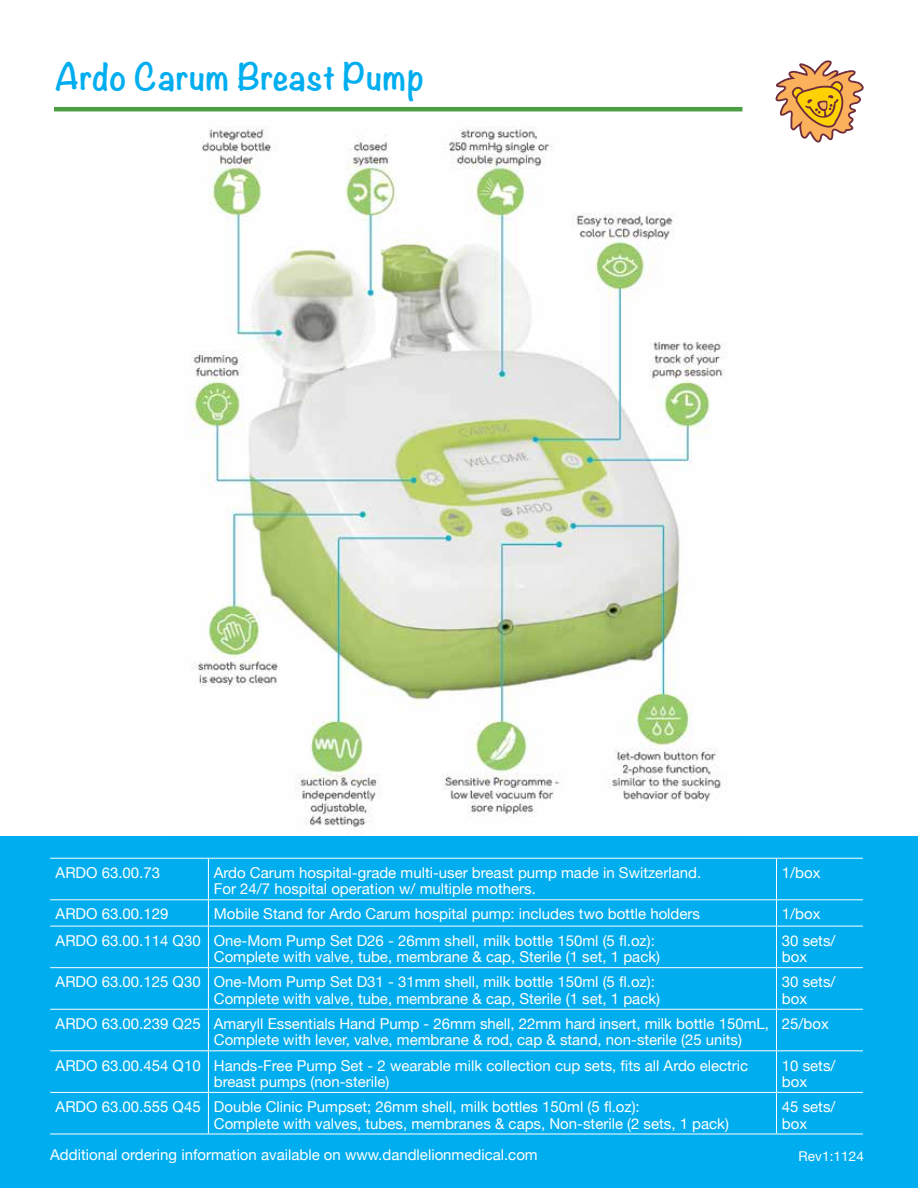
<style>
.page{position:relative;width:918px;height:1188px;background:#fff}
.page>*{position:absolute;margin:0;border:0;box-sizing:border-box;transform-origin:0 0}
.t1{font:700 33px "Noteworthy";letter-spacing:.01em;color:#00aeef}
.t2{font:15px/16.5px "Helvetica Neue";color:#fff}
.t3{font:13.5px "Helvetica Neue";letter-spacing:.01em;color:#fff}
</style>
<div class="page">
<img style="left:174px;top:109px;width:569px;height:725px">
<svg style="left:776px;top:60px;width:87px;height:83px"></svg>
<hr style="left:54px;top:107px;width:688px;height:4px;background:#4c9e45">
<div style="left:0;top:836px;width:918px;height:352px;background:#00aeef"></div>
<svg style="left:776px;top:900px;width:1px;height:26px"></svg>
<hr style="left:208px;top:926px;width:569px;height:1px;background:#fff">
<hr style="left:777px;top:926px;width:86px;height:1px;background:#fff">
<hr style="left:776px;top:926px;width:1px;height:41px;background:#fff">
<hr style="left:208px;top:967px;width:569px;height:1px;background:#fff">
<hr style="left:777px;top:967px;width:86px;height:1px;background:#fff">
<hr style="left:776px;top:968px;width:1px;height:41px;background:#fff">
<hr style="left:208px;top:1009px;width:569px;height:1px;background:#fff">
<hr style="left:777px;top:1009px;width:86px;height:1px;background:#fff">
<hr style="left:776px;top:1010px;width:1px;height:40px;background:#fff">
<hr style="left:208px;top:1050px;width:569px;height:1px;background:#fff">
<hr style="left:777px;top:1050px;width:86px;height:1px;background:#fff">
<hr style="left:776px;top:1051px;width:1px;height:41px;background:#fff">
<hr style="left:208px;top:1092px;width:569px;height:1px;background:#fff">
<hr style="left:777px;top:1092px;width:86px;height:1px;background:#fff">
<hr style="left:776px;top:1093px;width:1px;height:41px;background:#fff">
<hr style="left:208px;top:1134px;width:569px;height:1px;background:#fff">
<hr style="left:777px;top:1134px;width:86px;height:1px;background:#fff">
<hr style="left:208px;top:858px;width:569px;height:1px;background:#fff">
<hr style="left:777px;top:858px;width:86px;height:1px;background:#fff">
<hr style="left:776px;top:859px;width:1px;height:40px;background:#fff">
<hr style="left:208px;top:899px;width:569px;height:1px;background:#fff">
<hr style="left:777px;top:899px;width:86px;height:1px;background:#fff">
<hr style="left:50px;top:858px;width:158px;height:1px;background:#fff">
<hr style="left:208px;top:859px;width:1px;height:40px;background:#fff">
<hr style="left:50px;top:899px;width:158px;height:1px;background:#fff">
<svg style="left:208px;top:900px;width:1px;height:26px"></svg>
<hr style="left:50px;top:926px;width:158px;height:1px;background:#fff">
<hr style="left:208px;top:926px;width:1px;height:41px;background:#fff">
<hr style="left:50px;top:967px;width:158px;height:1px;background:#fff">
<hr style="left:208px;top:968px;width:1px;height:41px;background:#fff">
<hr style="left:50px;top:1009px;width:158px;height:1px;background:#fff">
<hr style="left:208px;top:1010px;width:1px;height:40px;background:#fff">
<hr style="left:50px;top:1050px;width:158px;height:1px;background:#fff">
<hr style="left:208px;top:1051px;width:1px;height:41px;background:#fff">
<hr style="left:50px;top:1092px;width:158px;height:1px;background:#fff">
<hr style="left:208px;top:1093px;width:1px;height:41px;background:#fff">
<hr style="left:50px;top:1134px;width:158px;height:1px;background:#fff">
<h1 class="t1" style="left:55px;top:47px;width:371px">Ardo Carum Breast Pump</h1>
<p class="t2" style="left:56px;top:865px;width:106px">ARDO 63.00.73</p>
<p class="t2" style="left:214px;top:865px;width:489px">Ardo Carum hospital-grade multi-user breast pump made in Switzerland.<br>For 24/7 hospital operation w/ multiple mothers.</p>
<p class="t2" style="left:782px;top:865px;width:40px">1/box</p>
<p class="t2" style="left:56px;top:907px;width:114px">ARDO 63.00.129</p>
<p class="t2" style="left:214px;top:907px;width:488px">Mobile Stand for Ardo Carum hospital pump: includes two bottle holders</p>
<p class="t2" style="left:782px;top:907px;width:40px">1/box</p>
<p class="t2" style="left:214px;top:933px;width:448px;text-indent:-158px">ARDO 63.00.114 Q30 One-Mom Pump Set D26 - 26mm shell, milk bottle 150ml (5 fl.oz):<br>Complete with valve, tube, membrane &amp; cap, Sterile (1 set, 1 pack)</p>
<p class="t2" style="left:782px;top:933px;width:55px">30 sets/ box</p>
<p class="t2" style="left:214px;top:975px;width:448px;text-indent:-158px">ARDO 63.00.125 Q30 One-Mom Pump Set D31 - 31mm shell, milk bottle 150ml (5 fl.oz):<br>Complete with valve, tube, membrane &amp; cap, Sterile (1 set, 1 pack)</p>
<p class="t2" style="left:782px;top:975px;width:55px">30 sets/ box</p>
<p class="t2" style="left:214px;top:1016px;width:557px;text-indent:-158px">ARDO 63.00.239 Q25 Amaryll Essentials Hand Pump - 26mm shell, 22mm hard insert, milk bottle 150mL,<br>Complete with lever, valve, membrane &amp; rod, cap &amp; stand, non-sterile (25 units)</p>
<p class="t2" style="left:782px;top:1016px;width:48px">25/box</p>
<p class="t2" style="left:214px;top:1058px;width:536px;text-indent:-158px">ARDO 63.00.454 Q10 Hands-Free Pump Set - 2 wearable milk collection cup sets, fits all Ardo electric breast pumps (non-sterile)</p>
<p class="t2" style="left:782px;top:1058px;width:55px">10 sets/ box</p>
<p class="t2" style="left:214px;top:1099px;width:517px;text-indent:-158px">ARDO 63.00.555 Q45 Double Clinic Pumpset; 26mm shell, milk bottles 150ml (5 fl.oz):<br>Complete with valves, tubes, membranes &amp; caps, Non-sterile (2 sets, 1 pack)</p>
<p class="t2" style="left:782px;top:1099px;width:55px">45 sets/ box</p>
<p class="t2" style="left:50px;top:1147px;width:489px">Additional ordering information available on www.dandlelionmedical.com</p>
<p class="t3" style="left:798px;top:1146px;width:67px">Rev1:1124</p>
</div>
